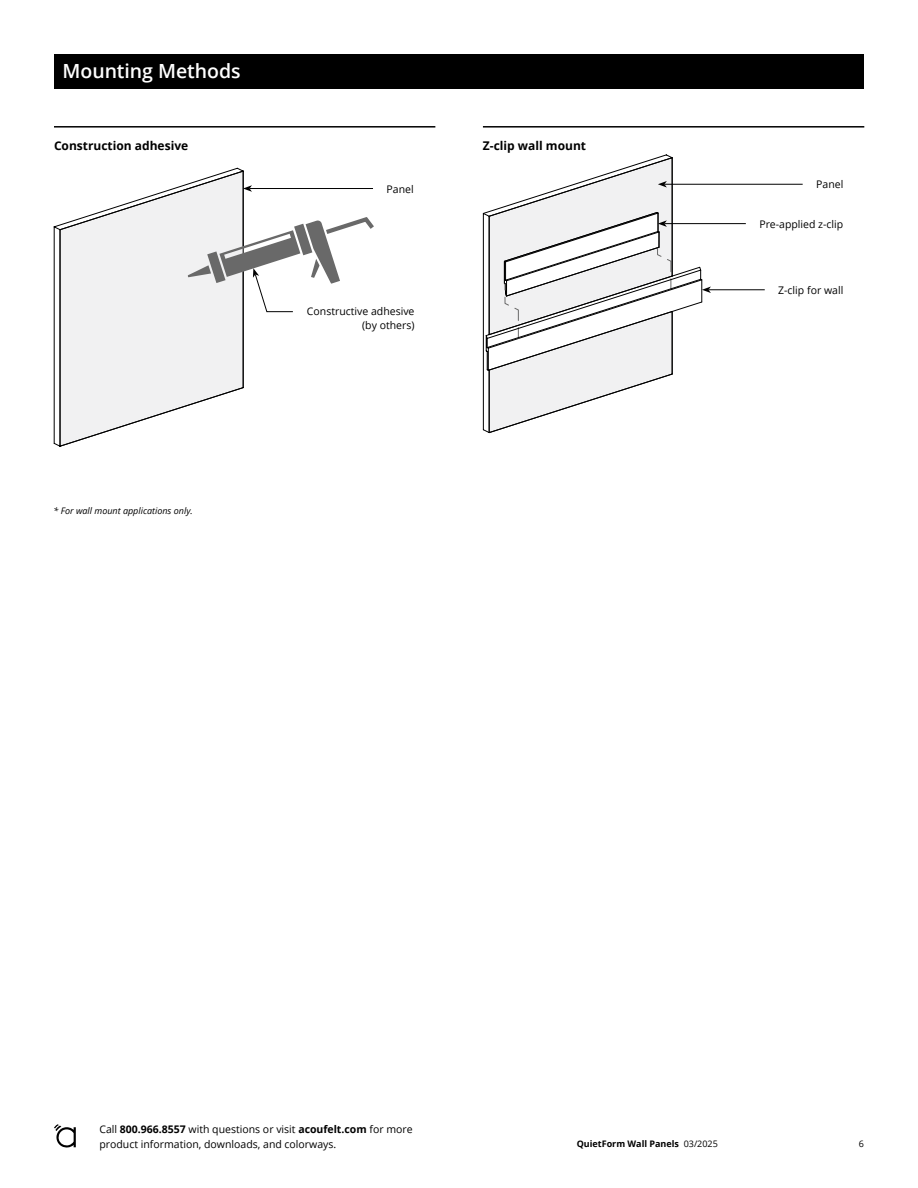
<style>
.page{position:relative;width:918px;height:1188px;background:#fff}
.page>*{position:absolute;margin:0;border:0;box-sizing:border-box;transform-origin:0 0}
.t1{font:600 19.5px "Open Sans";letter-spacing:-.005em;color:#fff}
.t2{font:700 12px "Open Sans";color:#000}
.t3{font:10.5px/15px "Open Sans";color:#000}
.t4{font:italic 9px "Open Sans";color:#000}
.t5{font:700 9px "Open Sans";color:#000}
.t6{font:9px "Open Sans";color:#000}
.s1{font-weight:700}
.s2{font-weight:400}
</style>
<div class="page">
<svg style="left:54px;top:1124px;width:22px;height:24px"></svg>
<hr style="left:54px;top:126px;width:381px;height:2px;background:#000">
<div style="left:54px;top:54px;width:810px;height:34px;background:#000"></div>
<svg style="left:54px;top:168px;width:190px;height:279px"></svg>
<hr style="left:250px;top:188px;width:123px;height:1px;background:#000">
<svg style="left:243px;top:185px;width:9px;height:7px"></svg>
<svg style="left:188px;top:217px;width:186px;height:95px"></svg>
<svg style="left:483px;top:154px;width:219px;height:279px"></svg>
<hr style="left:483px;top:126px;width:381px;height:2px;background:#000">
<hr style="left:664px;top:184px;width:139px;height:1px;background:#000">
<hr style="left:664px;top:223px;width:82px;height:1px;background:#000">
<svg style="left:489px;top:157px;width:184px;height:276px"></svg>
<hr style="left:709px;top:290px;width:56px;height:1px;background:#000">
<svg style="left:702px;top:287px;width:9px;height:6px"></svg>
<h1 class="t1" style="left:63px;top:57px;width:180px">Mounting Methods</h1>
<p class="t2" style="left:54px;top:137px;width:136px">Construction adhesive</p>
<p class="t3" style="left:387px;top:181px;width:29px">Panel</p>
<p class="t3" style="left:307px;top:304px;width:109px;line-height:13.5px;text-align:right">Constructive adhesive (by others)</p>
<p class="t2" style="left:483px;top:137px;width:105px">Z-clip wall mount</p>
<p class="t4" style="left:54px;top:505px;width:141px">* For wall mount applications only.</p>
<p class="t3" style="left:816px;top:177px;width:29px">Panel</p>
<p class="t3" style="left:759px;top:216px;width:85px">Pre-applied z-clip</p>
<p class="t3" style="left:778px;top:282px;width:67px">Z-clip for wall</p>
<p class="t3" style="left:99px;top:1121px;width:315px">Call <span class="s1">800.966.8557</span> with questions or visit <span class="s1">acoufelt.com</span> for more product information, downloads, and colorways.</p>
<p class="t5" style="left:577px;top:1138px;width:143px">QuietForm Wall Panels <span class="s2">03/2025</span></p>
<p class="t6" style="left:859px;top:1138px;width:7px">6</p>
</div>
